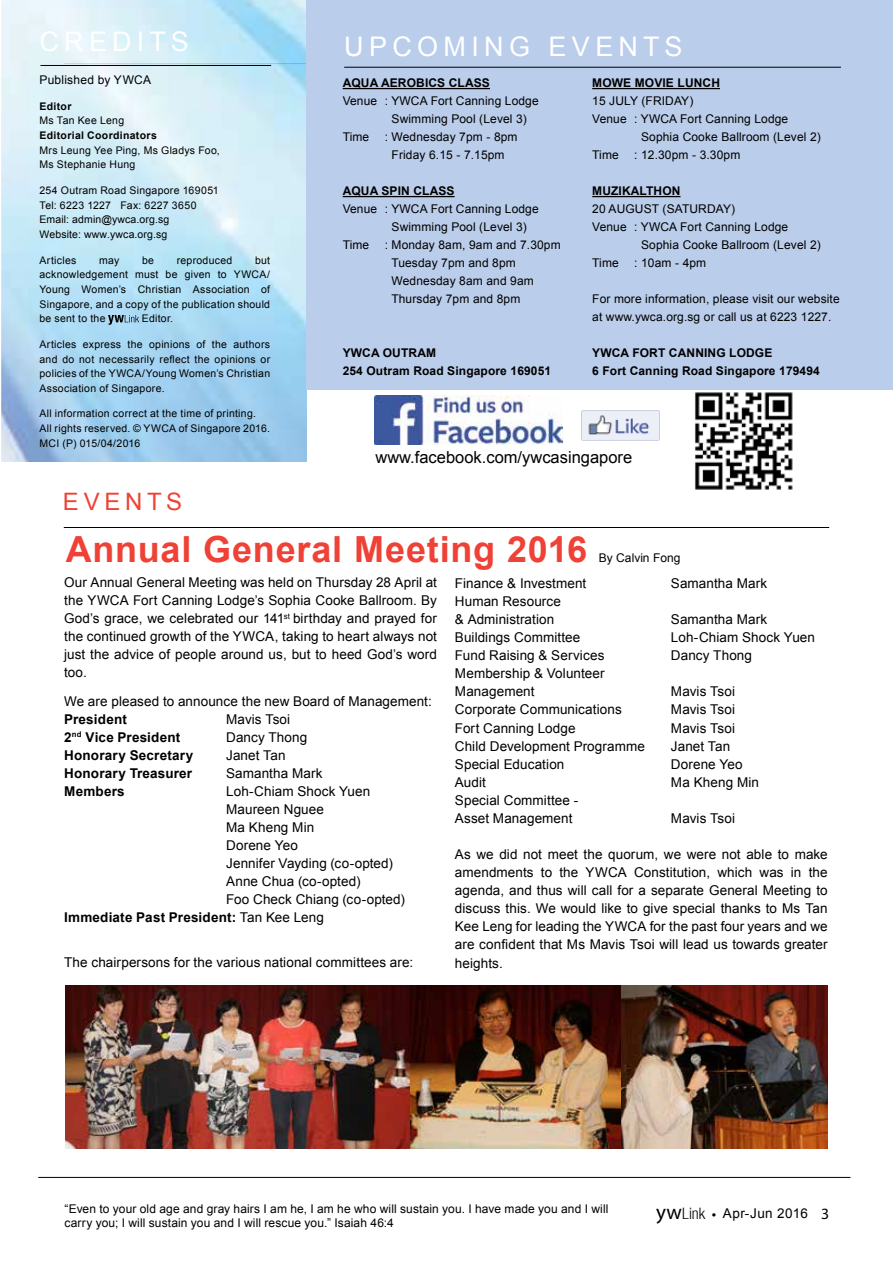
<style>
.page{position:relative;width:893px;height:1263px;background:#fff}
.page>*{position:absolute;margin:0;border:0;box-sizing:border-box;transform-origin:0 0}
.t1{font:700 36px "Arial";letter-spacing:.02em;color:#ef4135}
.t2{font:27px "Arial";letter-spacing:.195em;color:#fff}
.t3{font:24px "Arial";letter-spacing:.195em;color:#ef4135}
.t4{font:16.5px "Arial";color:#000}
.t5{font:15.75px "Myriad Pro";letter-spacing:-.005em;color:#000}
.t6{font:13.5px/18.1px "Arial";letter-spacing:.005em;color:#000}
.t7{font:700 13.5px "Arial";letter-spacing:.015em;color:#000}
.t8{font:13.5px "Arial";letter-spacing:.035em;color:#000}
.t9{font:12px/18px "Arial";letter-spacing:.01em;color:#000}
.t10{font:700 12px/18px "Arial";letter-spacing:.01em;color:#000}
.t11{font:10.5px/14.7px "Arial";letter-spacing:.025em;color:#000}
.t12{font:700 10.5px "Arial";letter-spacing:.03em;color:#000}
.s1{font-weight:400}
.s2{font-size:21px}
.s3{font-family:"Helvetica Neue";font-weight:300;font-stretch:condensed}
</style>
<div class="page">
<img style="left:1px;top:0;width:306px;height:461px">
<hr style="left:38px;top:1177px;width:812px;height:1px;background:#000">
<img style="left:692px;top:389px;width:104px;height:101px">
<img style="left:374px;top:396px;width:189px;height:48px">
<img style="left:581px;top:411px;width:78px;height:29px">
<div style="left:307px;top:0;width:586px;height:389px;background:#bacdea"></div>
<hr style="left:344px;top:67px;width:497px;height:1px;background:#000">
<hr style="left:40px;top:65px;width:231px;height:1px;background:#000">
<hr style="left:343px;top:88px;width:147px;height:1px;background:#000">
<hr style="left:343px;top:196px;width:112px;height:1px;background:#000">
<hr style="left:592px;top:88px;width:128px;height:1px;background:#000">
<hr style="left:592px;top:196px;width:88px;height:1px;background:#000">
<svg style="left:108px;top:315px;width:31px;height:10px"></svg>
<hr style="left:64px;top:527px;width:765px;height:1px;background:#000">
<img style="left:66px;top:985px;width:552px;height:163px">
<img style="left:618px;top:985px;width:210px;height:163px">
<h2 class="t2" style="left:39px;top:24px;width:151px">CREDITS</h2>
<p class="t9" style="left:39px;top:71px;width:113px">Published by YWCA</p>
<p class="t12" style="left:39px;top:99px;width:33px">Editor</p>
<p class="t11" style="left:39px;top:113px;width:86px">Ms Tan Kee Leng</p>
<p class="t12" style="left:39px;top:128px;width:119px">Editorial Coordinators</p>
<p class="t11" style="left:39px;top:143px;width:182px">Mrs Leung Yee Ping, Ms Gladys Foo,<br>Ms Stephanie Hung</p>
<p class="t11" style="left:39px;top:183px;width:181px">254 Outram Road Singapore 169051<br>Tel: 6223 1227 Fax: 6227 3650<br>Email: admin@ywca.org.sg<br>Website: www.ywca.org.sg</p>
<p class="t11" style="left:39px;top:253px;width:39px">Articles</p>
<p class="t11" style="left:99px;top:253px;width:22px">may</p>
<p class="t11" style="left:142px;top:253px;width:13px">be</p>
<p class="t11" style="left:177px;top:253px;width:57px">reproduced</p>
<p class="t11" style="left:39px;top:253px;width:232px;text-align:justify;text-indent:216px">but acknowledgement must be given to YWCA/ Young Women’s Christian Association of Singapore, and a copy of the publication should be sent to the</p>
<p class="t11" style="left:142px;top:311px;width:33px">Editor.</p>
<p class="t11" style="left:39px;top:337px;width:232px;text-align:justify">Articles express the opinions of the authors and do not necessarily reflect the opinions or policies of the YWCA/Young Women’s Christian Association of Singapore.</p>
<p class="t11" style="left:39px;top:406px;width:232px">All information correct at the time of printing.<br>All rights reserved. © YWCA of Singapore 2016.<br>MCI (P) 015/04/2016</p>
<h2 class="t2" style="left:344px;top:29px;width:340px">UPCOMING EVENTS</h2>
<p class="t10" style="left:343px;top:74px;width:149px">AQUA AEROBICS CLASS</p>
<p class="t9" style="left:343px;top:92px;width:198px">Venue : YWCA Fort Canning Lodge</p>
<p class="t9" style="left:392px;top:110px;width:137px">Swimming Pool (Level 3)</p>
<p class="t9" style="left:343px;top:128px;width:28px">Time</p>
<p class="t9" style="left:385px;top:128px;width:134px;text-align:center">: Wednesday 7pm - 8pm<br>Friday 6.15 - 7.15pm</p>
<p class="t10" style="left:343px;top:182px;width:113px">AQUA SPIN CLASS</p>
<p class="t9" style="left:343px;top:200px;width:198px">Venue : YWCA Fort Canning Lodge</p>
<p class="t9" style="left:392px;top:218px;width:137px">Swimming Pool (Level 3)</p>
<p class="t9" style="left:343px;top:236px;width:28px">Time</p>
<p class="t9" style="left:391px;top:236px;width:171px;text-indent:-7px">: Monday 8am, 9am and 7.30pm<br>Tuesday 7pm and 8pm<br>Wednesday 8am and 9am<br>Thursday 7pm and 8pm</p>
<p class="t10" style="left:592px;top:74px;width:129px">MOWE MOVIE LUNCH</p>
<p class="t9" style="left:592px;top:92px;width:103px">15 JULY (FRIDAY)</p>
<p class="t9" style="left:592px;top:110px;width:198px">Venue : YWCA Fort Canning Lodge</p>
<p class="t9" style="left:641px;top:128px;width:181px">Sophia Cooke Ballroom (Level 2)</p>
<p class="t9" style="left:592px;top:146px;width:28px">Time</p>
<p class="t9" style="left:634px;top:146px;width:108px">: 12.30pm - 3.30pm</p>
<p class="t10" style="left:592px;top:182px;width:90px">MUZIKALTHON</p>
<p class="t9" style="left:592px;top:200px;width:144px">20 AUGUST (SATURDAY)</p>
<p class="t9" style="left:592px;top:218px;width:198px">Venue : YWCA Fort Canning Lodge</p>
<p class="t9" style="left:641px;top:236px;width:181px">Sophia Cooke Ballroom (Level 2)</p>
<p class="t9" style="left:592px;top:254px;width:28px">Time</p>
<p class="t9" style="left:634px;top:254px;width:74px">: 10am - 4pm</p>
<p class="t9" style="left:592px;top:290px;width:249px">For more information, please visit our website at www.ywca.org.sg or call us at 6223 1227.</p>
<p class="t10" style="left:592px;top:344px;width:229px">YWCA FORT CANNING LODGE<br>6 Fort Canning Road Singapore 179494</p>
<p class="t10" style="left:343px;top:344px;width:210px">YWCA OUTRAM<br>254 Outram Road Singapore 169051</p>
<p class="t4" style="left:375px;top:446px;width:258px">www.facebook.com/ywcasingapore</p>
<h3 class="t3" style="left:63px;top:486px;width:121px">EVENTS</h3>
<h1 class="t1" style="left:66px;top:525px;width:523px">Annual General Meeting 2016</h1>
<p class="t9" style="left:599px;top:549px;width:83px">By Calvin Fong</p>
<p class="t6" style="left:64px;top:573px;width:374px;text-align:justify">Our Annual General Meeting was held on Thursday 28 April at the YWCA Fort Canning Lodge’s Sophia Cooke Ballroom. By God’s grace, we celebrated our 141<sup>st</sup> birthday and prayed for the continued growth of the YWCA, taking to heart always not just the advice of people around us, but to heed God’s word too.</p>
<p class="t6" style="left:64px;top:692px;width:369px">We are pleased to announce the new Board of Management:</p>
<p class="t7" style="left:64px;top:710px;width:64px">President</p>
<p class="t6" style="left:226px;top:710px;width:66px">Mavis Tsoi</p>
<p class="t7" style="left:64px;top:728px;width:118px">2<sup>nd</sup> Vice President</p>
<p class="t6" style="left:226px;top:728px;width:83px">Dancy Thong</p>
<p class="t7" style="left:64px;top:746px;width:131px">Honorary Secretary</p>
<p class="t6" style="left:226px;top:746px;width:61px">Janet Tan</p>
<p class="t7" style="left:64px;top:764px;width:130px">Honorary Treasurer</p>
<p class="t6" style="left:226px;top:764px;width:98px">Samantha Mark</p>
<p class="t7" style="left:64px;top:782px;width:62px">Members</p>
<p class="t6" style="left:226px;top:782px;width:146px">Loh-Chiam Shock Yuen</p>
<p class="t6" style="left:226px;top:800px;width:99px">Maureen Nguee</p>
<p class="t6" style="left:226px;top:818px;width:90px">Ma Kheng Min</p>
<p class="t6" style="left:226px;top:836px;width:73px">Dorene Yeo</p>
<p class="t6" style="left:226px;top:854px;width:168px">Jennifer Vayding (co-opted)</p>
<p class="t6" style="left:226px;top:872px;width:136px">Anne Chua (co-opted)</p>
<p class="t6" style="left:226px;top:890px;width:180px">Foo Check Chiang (co-opted)</p>
<p class="t7" style="left:64px;top:908px;width:261px">Immediate Past President: <span class="s1">Tan Kee Leng</span></p>
<p class="t6" style="left:64px;top:954px;width:350px">The chairpersons for the various national committees are:</p>
<p class="t6" style="left:455px;top:574px;width:133px">Finance &amp; Investment</p>
<p class="t6" style="left:671px;top:574px;width:98px">Samantha Mark</p>
<p class="t6" style="left:455px;top:592px;width:108px">Human Resource &amp; Administration</p>
<p class="t6" style="left:671px;top:610px;width:98px">Samantha Mark</p>
<p class="t6" style="left:455px;top:628px;width:127px">Buildings Committee</p>
<p class="t6" style="left:671px;top:628px;width:146px">Loh-Chiam Shock Yuen</p>
<p class="t6" style="left:455px;top:646px;width:151px">Fund Raising &amp; Services</p>
<p class="t6" style="left:671px;top:646px;width:83px">Dancy Thong</p>
<p class="t6" style="left:455px;top:665px;width:151px">Membership &amp; Volunteer<br>Management</p>
<p class="t6" style="left:671px;top:683px;width:66px">Mavis Tsoi</p>
<p class="t6" style="left:455px;top:701px;width:168px">Corporate Communications</p>
<p class="t6" style="left:671px;top:701px;width:66px">Mavis Tsoi</p>
<p class="t6" style="left:455px;top:719px;width:122px">Fort Canning Lodge</p>
<p class="t6" style="left:671px;top:719px;width:66px">Mavis Tsoi</p>
<p class="t6" style="left:455px;top:737px;width:192px">Child Development Programme</p>
<p class="t6" style="left:671px;top:737px;width:61px">Janet Tan</p>
<p class="t6" style="left:455px;top:755px;width:111px">Special Education</p>
<p class="t6" style="left:671px;top:755px;width:73px">Dorene Yeo</p>
<p class="t6" style="left:455px;top:773px;width:33px">Audit</p>
<p class="t6" style="left:671px;top:773px;width:90px">Ma Kheng Min</p>
<p class="t6" style="left:455px;top:791px;width:125px">Special Committee -<br>Asset Management</p>
<p class="t6" style="left:671px;top:809px;width:66px">Mavis Tsoi</p>
<p class="t6" style="left:455px;top:845px;width:374px;text-align:justify">As we did not meet the quorum, we were not able to make amendments to the YWCA Constitution, which was in the agenda, and thus will call for a separate General Meeting to discuss this. We would like to give special thanks to Ms Tan Kee Leng for leading the YWCA for the past four years and we are confident that Ms Mavis Tsoi will lead us towards greater heights.</p>
<p class="t9" style="left:64px;top:1202px;width:545px;line-height:14.4px">“Even to your old age and gray hairs I am he, I am he who will sustain you. I have made you and I will carry you; I will sustain you and I will rescue you.” Isaiah 46:4</p>
<p class="t5" style="left:656px;top:1204px;width:174px"><span class="s2">yw</span><span class="s3">Link</span> • Jul - Sep 2014 3</p>
<p class="t8" style="left:723px;top:1204px;width:86px">Apr-Jun 2016</p>
</div>
